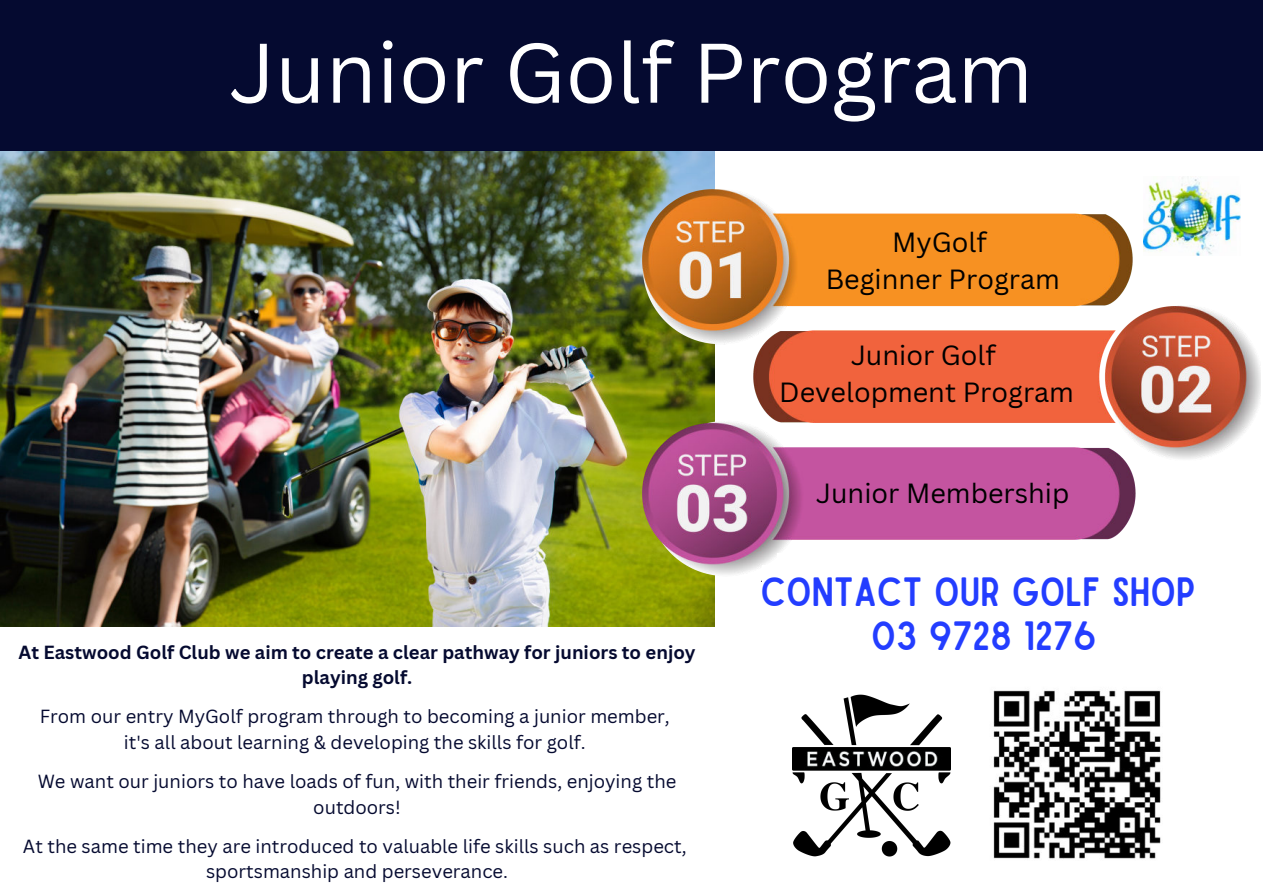
<style>
.page{position:relative;width:1263px;height:894px;background:#fff}
.page>*{position:absolute;margin:0;border:0;box-sizing:border-box;transform-origin:0 0}
.t1{font:82.5px "Canva Sans";color:#fff}
.t2{font:39px/43.8px "Sailors";color:#233dff;text-align:center}
.t3{font:27px/37px "Canva Sans";color:#000;text-align:center}
.t4{font:18.45px/25.3px "Canva Sans";color:#050a30;text-align:center}
.t5{font:700 18.45px/25.3px "Canva Sans";color:#050a30;text-align:center}
</style>
<div class="page">
<img style="left:0;top:150px;width:714px;height:476px">
<div style="left:0;top:0;width:1262px;height:150px;background:#050a30"></div>
<img style="left:642px;top:190px;width:619px;height:391px">
<div style="left:777px;top:553px;width:483px;height:67px;background:#fff"></div>
<div style="left:762px;top:565px;width:29px;height:55px;background:#fff"></div>
<div style="left:1132px;top:529px;width:107px;height:92px;background:#fff"></div>
<img style="left:1144px;top:177px;width:96px;height:78px">
<img style="left:993px;top:690px;width:168px;height:169px">
<img style="left:792px;top:694px;width:159px;height:162px">
<h1 class="t1" style="left:230px;top:15px;width:805px">Junior Golf Program</h1>
<h3 class="t3" style="left:826px;top:223px;width:236px">MyGolf<br>Beginner Program</h3>
<h3 class="t3" style="left:779px;top:336px;width:296px">Junior Golf<br>Development Program</h3>
<p class="t5" style="left:19px;top:638px;width:678px">At Eastwood Golf Club we aim to create a clear pathway for juniors to enjoy playing golf.</p>
<p class="t4" style="left:40px;top:703px;width:632px">From our entry MyGolf program through to becoming a junior member, it's all about learning &amp; developing the skills for golf.</p>
<p class="t4" style="left:38px;top:768px;width:640px">We want our juniors to have loads of fun, with their friends, enjoying the outdoors!</p>
<p class="t4" style="left:23px;top:833px;width:665px">At the same time they are introduced to valuable life skills such as respect, sportsmanship and perseverance.</p>
<h3 class="t3" style="left:816px;top:474px;width:255px">Junior Membership</h3>
<h2 class="t2" style="left:761px;top:571px;width:437px">CONTACT OUR GOLF SHOP<br>03 9728 1276</h2>
</div>
